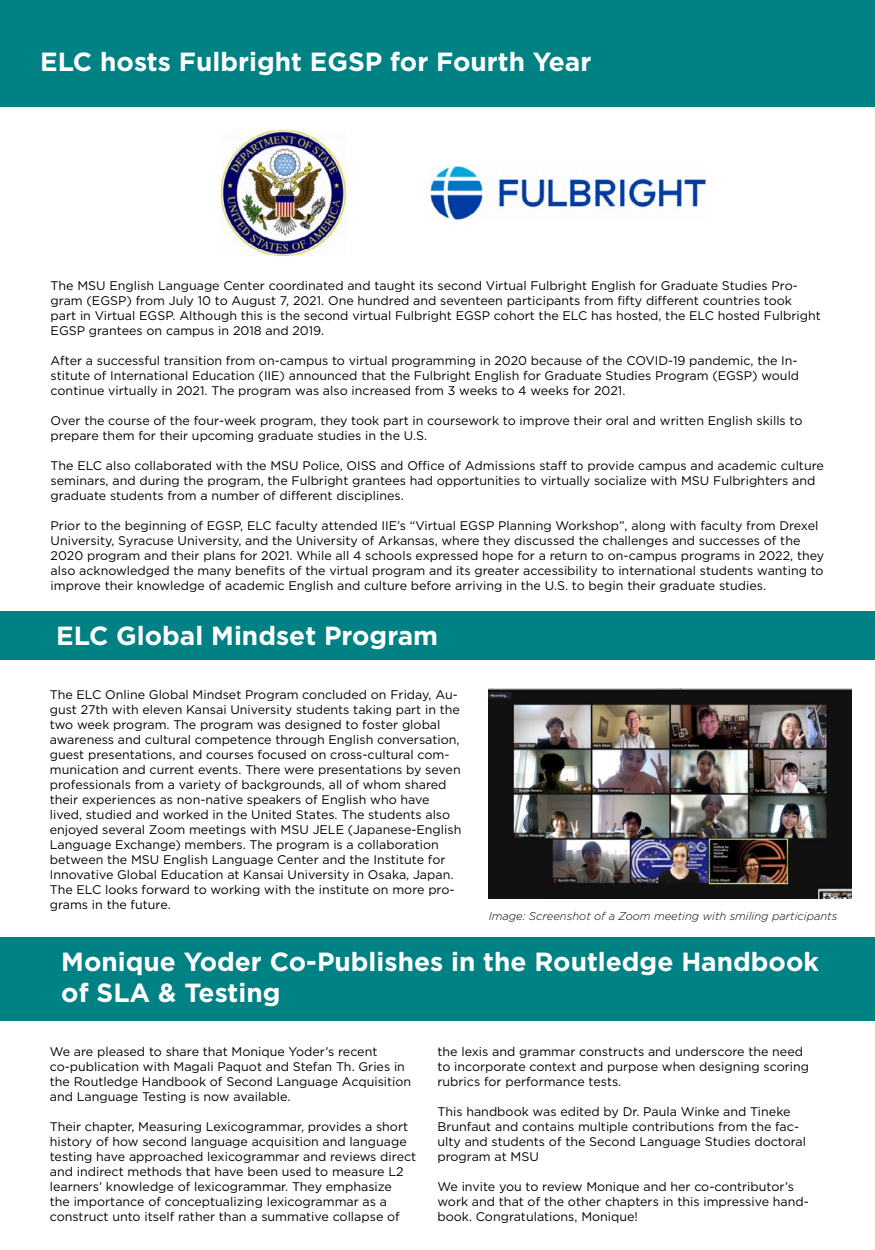
<style>
.page{position:relative;width:875px;height:1250px;background:#fff}
.page>*{position:absolute;margin:0;border:0;box-sizing:border-box;transform-origin:0 0}
.t1{font:700 26.25px/31.5px "Gotham";color:#fff}
.t2{font:12.5px/15px "Gotham";color:#000}
.t3{font:italic 300 11.25px "Gotham";color:#000}
</style>
<div class="page">
<div style="left:0;top:0;width:875px;height:106px;background:#008183"></div>
<div style="left:0;top:611px;width:875px;height:49px;background:#008183"></div>
<div style="left:0;top:937px;width:875px;height:84px;background:#008183"></div>
<img style="left:220px;top:129px;width:487px;height:128px">
<img style="left:489px;top:689px;width:362px;height:210px">
<h1 class="t1" style="left:40px;top:46px;width:553px">ELC hosts Fulbright EGSP for Fourth Year</h1>
<p class="t2" style="left:51px;top:278px;width:772px">The MSU English Language Center coordinated and taught its second Virtual Fulbright English for Graduate Studies Pro&shy;gram (EGSP) from July 10 to August 7, 2021. One hundred and seventeen participants from fifty different countries took part in Virtual EGSP. Although this is the second virtual Fulbright EGSP cohort the ELC has hosted, the ELC hosted Fulbright EGSP grantees on campus in 2018 and 2019.</p>
<p class="t2" style="left:51px;top:353px;width:750px">After a successful transition from on-campus to virtual programming in 2020 because of the COVID-19 pandemic, the In&shy;stitute of International Education (IIE) announced that the Fulbright English for Graduate Studies Program (EGSP) would continue virtually in 2021. The program was also increased from 3 weeks to 4 weeks for 2021.</p>
<p class="t2" style="left:51px;top:413px;width:753px">Over the course of the four-week program, they took part in coursework to improve their oral and written English skills to prepare them for their upcoming graduate studies in the U.S.</p>
<p class="t2" style="left:51px;top:458px;width:775px">The ELC also collaborated with the MSU Police, OISS and Office of Admissions staff to provide campus and academic culture seminars, and during the program, the Fulbright grantees had opportunities to virtually socialize with MSU Fulbrighters and graduate students from a number of different disciplines.</p>
<p class="t2" style="left:51px;top:518px;width:775px">Prior to the beginning of EGSP, ELC faculty attended IIE’s “Virtual EGSP Planning Workshop”, along with faculty from Drexel University, Syracuse University, and the University of Arkansas, where they discussed the challenges and successes of the 2020 program and their plans for 2021. While all 4 schools expressed hope for a return to on-campus programs in 2022, they also acknowledged the many benefits of the virtual program and its greater accessibility to international students wanting to improve their knowledge of academic English and culture before arriving in the U.S. to begin their graduate studies.</p>
<h1 class="t1" style="left:56px;top:620px;width:383px">ELC Global Mindset Program</h1>
<p class="t2" style="left:50px;top:687px;width:413px">The ELC Online Global Mindset Program concluded on Friday, Au&shy;gust 27th with eleven Kansai University students taking part in the two week program. The program was designed to foster global awareness and cultural competence through English conversation, guest presentations, and courses focused on cross-cultural com&shy;munication and current events. There were presentations by seven professionals from a variety of backgrounds, all of whom shared their experiences as non-native speakers of English who have lived, studied and worked in the United States. The students also enjoyed several Zoom meetings with MSU JELE (Japanese-English Language Exchange) members. The program is a collaboration between the MSU English Language Center and the Institute for Innovative Global Education at Kansai University in Osaka, Japan.<br>The ELC looks forward to working with the institute on more pro&shy;grams in the future.</p>
<p class="t3" style="left:489px;top:909px;width:350px">Image: Screenshot of a Zoom meeting with smiling participants</p>
<h1 class="t1" style="left:61px;top:946px;width:759px">Monique Yoder Co-Publishes in the Routledge Handbook of SLA &amp; Testing</h1>
<p class="t2" style="left:50px;top:1044px;width:363px">We are pleased to share that Monique Yoder’s recent co-publication with Magali Paquot and Stefan Th. Gries in the Routledge Handbook of Second Language Acquisition and Language Testing is now available.</p>
<p class="t2" style="left:50px;top:1119px;width:368px">Their chapter, Measuring Lexicogrammar, provides a short history of how second language acquisition and language testing have approached lexicogrammar and reviews direct and indirect methods that have been used to measure L2 learners’ knowledge of lexicogrammar. They emphasize<br>the importance of conceptualizing lexicogrammar as a construct unto itself rather than a summative collapse of</p>
<p class="t2" style="left:438px;top:1044px;width:373px">the lexis and grammar constructs and underscore the need to incorporate context and purpose when designing scoring rubrics for performance tests.</p>
<p class="t2" style="left:438px;top:1104px;width:370px">This handbook was edited by Dr. Paula Winke and Tineke Brunfaut and contains multiple contributions from the fac&shy;ulty and students of the Second Language Studies doctoral program at MSU</p>
<p class="t2" style="left:438px;top:1179px;width:373px">We invite you to review Monique and her co-contributor’s work and that of the other chapters in this impressive hand&shy;book. Congratulations, Monique!</p>
</div>
